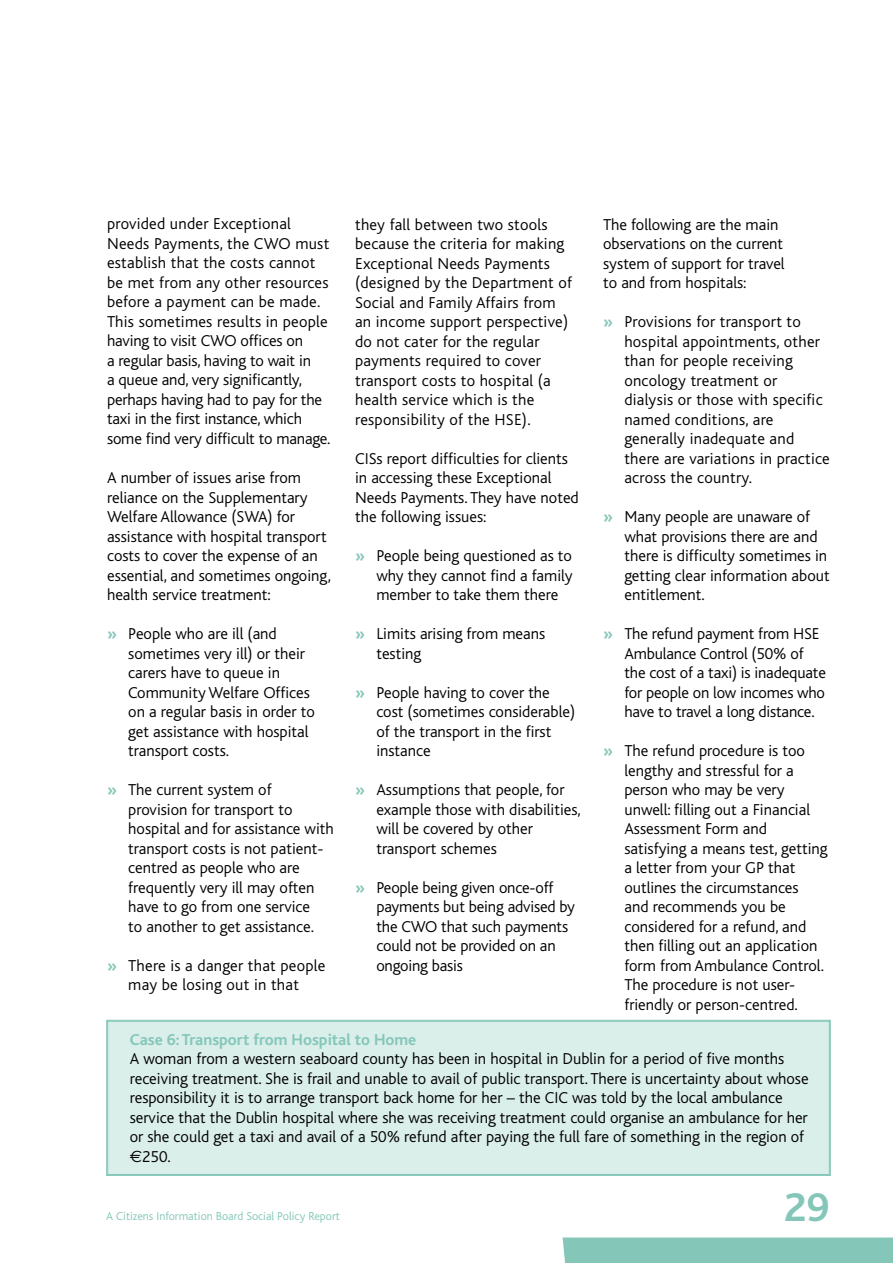
<style>
.page{position:relative;width:893px;height:1263px;background:#fff}
.page>*{position:absolute;margin:0;border:0;box-sizing:border-box;transform-origin:0 0}
.t1{font:700 42px "Bliss";color:#84c7b8}
.t2{font:300 16.5px/19.5px "Bliss";color:#000}
.t3{font:700 16.5px "Bliss";color:#84c7b8}
.t4{font:300 12px "Bliss";color:#84c7b8}
.s1{font-weight:700;color:#84c7b8}
.s2{font-family:"Euro Sans";font-weight:400}
</style>
<div class="page">
<div style="left:563px;top:1237px;width:330px;height:26px;background:#84c7b8"></div>
<div style="left:106px;top:1019px;width:725px;height:157px;background:#daeeea"></div>
<div style="left:108px;top:1021px;width:721px;height:153px;border:1px solid #84c7b8"></div>
<p class="t2" style="left:107px;top:215px;width:225px">provided under Exceptional<br>Needs Payments, the CWO must establish that the costs cannot be met from any other resources before a payment can be made.<br>This sometimes results in people having to visit CWO offices on<br>a regular basis, having to wait in<br>a queue and, very significantly, perhaps having had to pay for the taxi in the first instance, which some find very difficult to manage.</p>
<p class="t2" style="left:107px;top:468px;width:226px">A number of issues arise from reliance on the Supplementary<br>Welfare Allowance (SWA) for assistance with hospital transport costs to cover the expense of an essential, and sometimes ongoing, health service treatment:</p>
<p class="t2" style="left:128px;top:624px;width:188px;text-indent:-21px"><span class="s1">»</span> People who are ill (and sometimes very ill) or their carers have to queue in<br>Community Welfare Offices on a regular basis in order to get assistance with hospital transport costs.</p>
<p class="t2" style="left:128px;top:780px;width:207px;text-indent:-21px"><span class="s1">»</span> The current system of provision for transport to hospital and for assistance with transport costs is not patient&shy;centred as people who are frequently very ill may often have to go from one service<br>to another to get assistance.</p>
<p class="t2" style="left:107px;top:956px;width:220px;text-align:center"><span class="s1">»</span> There is a danger that people may be losing out in that</p>
<p class="t2" style="left:355px;top:215px;width:218px">they fall between two stools because the criteria for making<br>Exceptional Needs Payments (designed by the Department of<br>Social and Family Affairs from an income support perspective) do not cater for the regular payments required to cover transport costs to hospital (a health service which is the responsibility of the HSE).</p>
<p class="t2" style="left:355px;top:449px;width:225px">CISs report difficulties for clients in accessing these Exceptional<br>Needs Payments. They have noted the following issues:</p>
<p class="t2" style="left:376px;top:546px;width:198px;text-align:justify;text-indent:-21px"><span class="s1">»</span> People being questioned as to why they cannot find a family member to take them there</p>
<p class="t2" style="left:376px;top:624px;width:170px;text-indent:-21px"><span class="s1">»</span> Limits arising from means testing</p>
<p class="t2" style="left:376px;top:683px;width:200px;text-indent:-21px"><span class="s1">»</span> People having to cover the cost (sometimes considerable) of the transport in the first instance</p>
<p class="t2" style="left:376px;top:780px;width:206px;text-indent:-21px"><span class="s1">»</span> Assumptions that people, for example those with disabilities, will be covered by other transport schemes</p>
<p class="t2" style="left:376px;top:878px;width:200px;text-indent:-21px"><span class="s1">»</span> People being given once-off payments but being advised by the CWO that such payments could not be provided on an ongoing basis</p>
<p class="t2" style="left:603px;top:215px;width:183px">The following are the main observations on the current system of support for travel to and from hospitals:</p>
<p class="t2" style="left:624px;top:312px;width:207px;text-indent:-21px"><span class="s1">»</span> Provisions for transport to hospital appointments, other than for people receiving oncology treatment or dialysis or those with specific named conditions, are generally inadequate and there are variations in practice across the country.</p>
<p class="t2" style="left:624px;top:507px;width:207px;text-indent:-21px"><span class="s1">»</span> Many people are unaware of what provisions there are and there is difficulty sometimes in getting clear information about entitlement.</p>
<p class="t2" style="left:624px;top:624px;width:203px;text-indent:-21px"><span class="s1">»</span> The refund payment from HSE<br>Ambulance Control (50% of the cost of a taxi) is inadequate for people on low incomes who have to travel a long distance.</p>
<p class="t2" style="left:624px;top:741px;width:205px;text-indent:-21px"><span class="s1">»</span> The refund procedure is too lengthy and stressful for a person who may be very unwell: filling out a Financial<br>Assessment Form and satisfying a means test, getting a letter from your GP that outlines the circumstances<br>and recommends you be considered for a refund, and then filling out an application form from Ambulance Control.<br>The procedure is not user&shy;friendly or person-centred.</p>
<p class="t3" style="left:130px;top:1031px;width:288px">Case 6: Transport from Hospital to Home</p>
<p class="t2" style="left:130px;top:1049px;width:680px">A woman from a western seaboard county has been in hospital in Dublin for a period of five months receiving treatment. She is frail and unable to avail of public transport. There is uncertainty about whose responsibility it is to arrange transport back home for her – the CIC was told by the local ambulance service that the Dublin hospital where she was receiving treatment could organise an ambulance for her or she could get a taxi and avail of a 50% refund after paying the full fare of something in the region of <span class="s2">€</span>250.</p>
<p class="t4" style="left:106px;top:1210px;width:235px">A Citizens Information Board Social Policy Report</p>
<h1 class="t1" style="left:784px;top:1185px;width:47px">29</h1>
</div>
